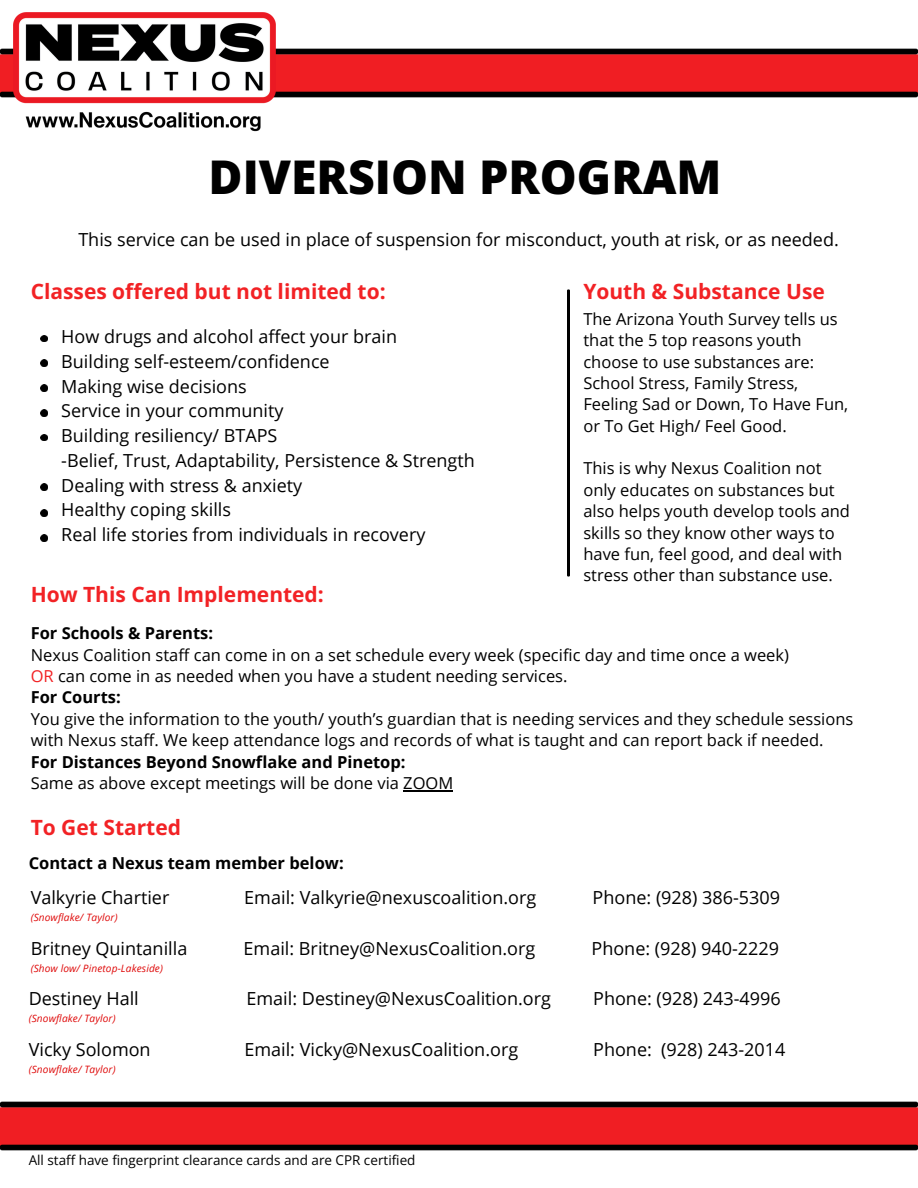
<style>
.page{position:relative;width:918px;height:1188px;background:#fff}
.page>*{position:absolute;margin:0;border:0;box-sizing:border-box;transform-origin:0 0}
.t1{font:800 46.5px "Open Sans";color:#000}
.t2{font:700 21px "Open Sans";color:#f22225}
.t3{font:18px/24.8px "Open Sans";color:#000}
.t4{font:16.5px/21.3px "Open Sans";color:#000}
.t5{font:700 16.5px "Open Sans";color:#000}
.t6{font:13.5px "Open Sans";color:#000}
.t7{font:italic 10.2px "Open Sans";letter-spacing:.01em;color:#df0a0a}
.s1{font-weight:700}
.s2{color:#f22225}
</style>
<div class="page">
<img style="left:0;top:42px;width:918px;height:56px">
<svg style="left:41px;top:335px;width:7px;height:7px"></svg>
<svg style="left:41px;top:360px;width:7px;height:7px"></svg>
<svg style="left:41px;top:385px;width:7px;height:6px"></svg>
<svg style="left:41px;top:409px;width:7px;height:7px"></svg>
<svg style="left:41px;top:434px;width:7px;height:7px"></svg>
<svg style="left:41px;top:484px;width:7px;height:6px"></svg>
<svg style="left:41px;top:510px;width:7px;height:7px"></svg>
<svg style="left:41px;top:535px;width:7px;height:6px"></svg>
<img style="left:0;top:1101px;width:918px;height:50px">
<img style="left:568px;top:289px;width:2px;height:288px">
<img style="left:14px;top:13px;width:262px;height:119px">
<hr style="left:403px;top:790px;width:50px;height:1px;background:#000">
<p class="t1" style="left:209px;top:144px;width:514px">DIVERSION PROGRAM</p>
<p class="t3" style="left:78px;top:226px;width:762px">This service can be used in place of suspension for misconduct, youth at risk, or as needed.</p>
<h1 class="t2" style="left:31px;top:277px;width:357px">Classes offered but not limited to:</h1>
<h4 class="t2" style="left:583px;top:277px;width:243px">Youth &amp; Substance Use</h4>
<h2 class="t4" style="left:583px;top:308px;width:266px">The Arizona Youth Survey tells us that the 5 top reasons youth choose to use substances are:<br>School Stress, Family Stress,<br>Feeling Sad or Down, To Have Fun, or To Get High/ Feel Good.</h2>
<p class="t4" style="left:583px;top:457px;width:268px">This is why Nexus Coalition not only educates on substances but also helps youth develop tools and skills so they know other ways to have fun, feel good, and deal with stress other than substance use.</p>
<p class="t3" style="left:61px;top:324px;width:415px">How drugs and alcohol affect your brain<br>Building self-esteem/confidence<br>Making wise decisions<br>Service in your community<br>Building resiliency/ BTAPS<br>-Belief, Trust, Adaptability, Persistence &amp; Strength Dealing with stress &amp; anxiety<br>Healthy coping skills<br>Real life stories from individuals in recovery</p>
<p class="t2" style="left:31px;top:579px;width:295px">How This Can Implemented:</p>
<p class="t4" style="left:31px;top:622px;width:824px"><span class="s1">For Schools &amp; Parents:<br></span>Nexus Coalition staff can come in on a set schedule every week (specific day and time once a week)<br><span class="s2">OR</span> can come in as needed when you have a student needing services.<br><span class="s1">For Courts:<br></span>You give the information to the youth/ youth’s guardian that is needing services and they schedule sessions with Nexus staff. We keep attendance logs and records of what is taught and can report back if needed.<br><span class="s1">For Distances Beyond Snowflake and Pinetop:<br></span>Same as above except meetings will be done via ZOOM</p>
<p class="t2" style="left:31px;top:812px;width:152px">To Get Started</p>
<p class="t5" style="left:29px;top:852px;width:316px">Contact a Nexus team member below:</p>
<h2 class="t3" style="left:31px;top:885px;width:140px">Valkyrie Chartier</h2>
<h2 class="t3" style="left:244px;top:885px;width:294px">Email: Valkyrie@nexuscoalition.org</h2>
<h2 class="t3" style="left:593px;top:885px;width:189px">Phone: (928) 386-5309</h2>
<h2 class="t7" style="left:31px;top:911px;width:88px">(Snowflake/ Taylor)</h2>
<p class="t3" style="left:31px;top:935px;width:158px">Britney Quintanilla</p>
<p class="t3" style="left:244px;top:935px;width:293px">Email: Britney@NexusCoalition.org</p>
<p class="t3" style="left:591px;top:935px;width:189px">Phone: (928) 940-2229</p>
<h4 class="t3" style="left:29px;top:986px;width:112px">Destiney Hall</h4>
<h4 class="t3" style="left:247px;top:986px;width:306px">Email: Destiney@NexusCoalition.org</h4>
<h4 class="t3" style="left:593px;top:986px;width:189px">Phone: (928) 243-4996</h4>
<p class="t7" style="left:31px;top:961px;width:134px">(Show low/ Pinetop-Lakeside)</p>
<p class="t7" style="left:29px;top:1011px;width:88px">(Snowflake/ Taylor)</p>
<h4 class="t3" style="left:29px;top:1036px;width:123px">Vicky Solomon</h4>
<h4 class="t3" style="left:244px;top:1036px;width:275px">Email: Vicky@NexusCoalition.org</h4>
<h4 class="t3" style="left:593px;top:1036px;width:194px">Phone: (928) 243-2014</h4>
<h4 class="t7" style="left:29px;top:1062px;width:88px">(Snowflake/ Taylor)</h4>
<h4 class="t6" style="left:29px;top:1150px;width:388px">All staff have fingerprint clearance cards and are CPR certified</h4>
</div>
